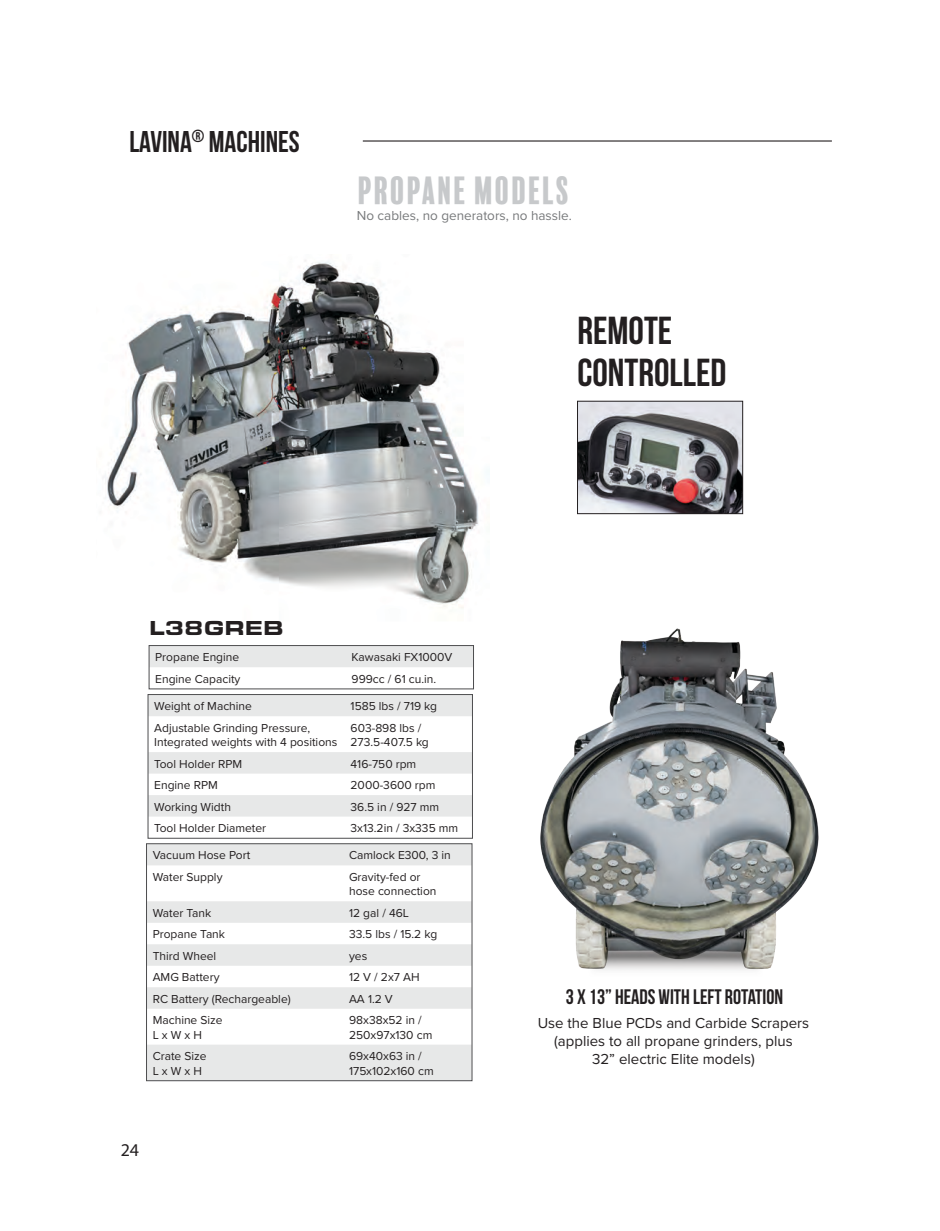
<style>
.page{position:relative;width:940px;height:1231px;background:#fff}
.page>*{position:absolute;margin:0;border:0;box-sizing:border-box;transform-origin:0 0}
.t1{font:700 39px/42px "Bebas Neue";color:#231f20}
.t2{font:36px "Balboa Plus Fill";color:#c7c9cb}
.t3{font:700 30px "Bebas Neue";color:#231f20}
.t4{font:700 21px "Bebas Neue";color:#231f20}
.t5{font:900 21px "Eurostile Ext";color:#231f20}
.t6{font:18px "Myriad Pro";color:#231f20}
.t7{font:15px/18px "Proxima Nova";color:#231f20;text-align:center}
.t8{font:13.5px "Proxima Nova";color:#77797b}
.t9{font:12px/14.4px "Proxima Nova";color:#231f20}
</style>
<div class="page">
<hr style="left:363px;top:141px;width:468px;height:1px;background:#090305">
<div style="left:151px;top:647px;width:320px;height:20px;background:#e7e8e8"></div>
<div style="left:149px;top:645px;width:324px;height:44px;border:1px solid #4d4d4f"></div>
<svg style="left:150px;top:696px;width:320px;height:120px"></svg>
<div style="left:148px;top:694px;width:324px;height:144px;border:1px solid #4d4d4f"></div>
<svg style="left:148px;top:845px;width:322px;height:233px;fill:#ededed"></svg>
<div style="left:146px;top:843px;width:326px;height:237px;border:1px solid #4d4d4f"></div>
<img style="left:540px;top:628px;width:279px;height:342px">
<img style="left:103px;top:260px;width:376px;height:348px">
<img style="left:579px;top:403px;width:161px;height:109px">
<div style="left:577px;top:401px;width:165px;height:113px;border:1px solid #231f20"></div>
<h3 class="t3" style="left:129px;top:125px;width:172px">LAVINA<sup>®</sup> MACHINES</h3>
<h2 class="t2" style="left:358px;top:170px;width:214px">PROPANE MODELS</h2>
<p class="t8" style="left:357px;top:205px;width:216px">No cables, no generators, no hassle.</p>
<h1 class="t1" style="left:577px;top:309px;width:150px">REMOTE<br>CONTROLLED</h1>
<h3 class="t5" style="left:149px;top:612px;width:136px">L38GREB</h3>
<p class="t9" style="left:155px;top:649px;width:85px">Propane Engine</p>
<p class="t9" style="left:351px;top:649px;width:102px">Kawasaki FX1000V</p>
<p class="t9" style="left:155px;top:671px;width:87px">Engine Capacity</p>
<p class="t9" style="left:351px;top:671px;width:86px">999cc / 61 cu.in.</p>
<p class="t9" style="left:154px;top:698px;width:99px">Weight of Machine</p>
<p class="t9" style="left:350px;top:698px;width:88px">1585 lbs / 719 kg</p>
<p class="t9" style="left:154px;top:720px;width:185px">Adjustable Grinding Pressure,<br>Integrated weights with 4 positions</p>
<p class="t9" style="left:350px;top:720px;width:80px">603-898 lbs /<br>273.5-407.5 kg</p>
<p class="t9" style="left:154px;top:756px;width:89px">Tool Holder RPM</p>
<p class="t9" style="left:350px;top:756px;width:67px">416-750 rpm</p>
<p class="t9" style="left:154px;top:777px;width:65px">Engine RPM</p>
<p class="t9" style="left:350px;top:777px;width:86px">2000-3600 rpm</p>
<p class="t9" style="left:154px;top:799px;width:78px">Working Width</p>
<p class="t9" style="left:350px;top:799px;width:90px">36.5 in / 927 mm</p>
<p class="t9" style="left:154px;top:820px;width:113px">Tool Holder Diameter</p>
<p class="t9" style="left:350px;top:820px;width:109px">3x13.2in / 3x335 mm</p>
<p class="t9" style="left:153px;top:847px;width:99px">Vacuum Hose Port</p>
<p class="t9" style="left:349px;top:847px;width:103px">Camlock E300, 3 in</p>
<p class="t9" style="left:153px;top:869px;width:71px">Water Supply</p>
<p class="t9" style="left:349px;top:869px;width:89px">Gravity-fed or hose connection</p>
<p class="t9" style="left:153px;top:905px;width:60px">Water Tank</p>
<p class="t9" style="left:349px;top:905px;width:61px">12 gal / 46L</p>
<p class="t9" style="left:153px;top:926px;width:74px">Propane Tank</p>
<p class="t9" style="left:349px;top:926px;width:90px">33.5 lbs / 15.2 kg</p>
<p class="t9" style="left:153px;top:948px;width:65px">Third Wheel</p>
<p class="t9" style="left:349px;top:948px;width:20px">yes</p>
<p class="t9" style="left:153px;top:969px;width:68px">AMG Battery</p>
<p class="t9" style="left:349px;top:969px;width:72px">12 V / 2x7 AH</p>
<p class="t9" style="left:153px;top:991px;width:139px">RC Battery (Rechargeable)</p>
<p class="t9" style="left:349px;top:991px;width:45px">AA 1.2 V</p>
<p class="t9" style="left:153px;top:1012px;width:71px">Machine Size<br>L x W x H</p>
<p class="t9" style="left:349px;top:1012px;width:85px">98x38x52 in /<br>250x97x130 cm</p>
<p class="t9" style="left:153px;top:1048px;width:55px">Crate Size<br>L x W x H</p>
<p class="t9" style="left:349px;top:1048px;width:86px">69x40x63 in /<br>175x102x160 cm</p>
<h3 class="t6" style="left:121px;top:1139px;width:20px">24</h3>
<h3 class="t4" style="left:565px;top:985px;width:219px">3 X 13” HEADS WITH LEFT ROTATION</h3>
<p class="t7" style="left:537px;top:1013px;width:273px">Use the Blue PCDs and Carbide Scrapers (applies to all propane grinders, plus<br>32” electric Elite models)</p>
</div>
